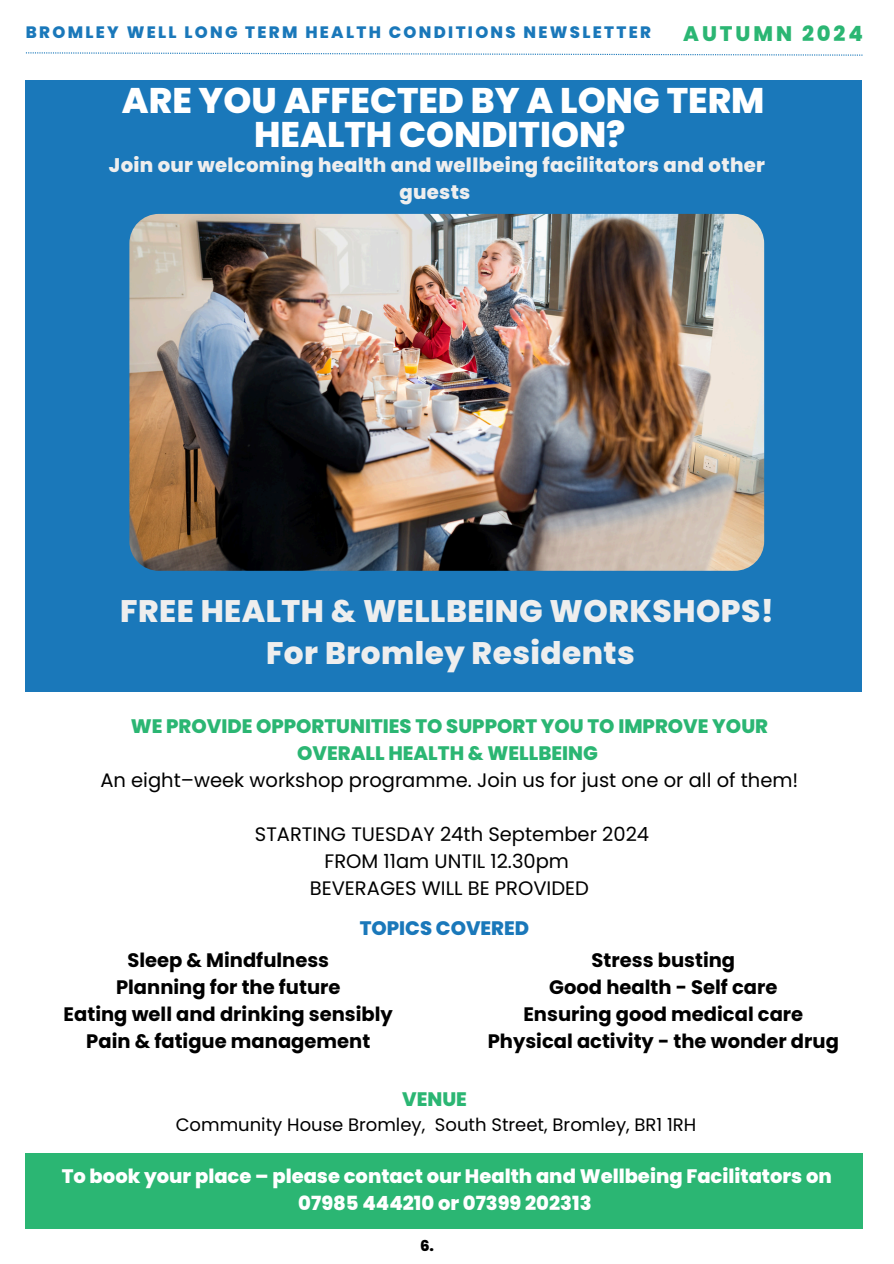
<style>
.page{position:relative;width:894px;height:1264px;background:#fff}
.page>*{position:absolute;margin:0;border:0;box-sizing:border-box;transform-origin:0 0}
.t1{font:800 35.55px/34.8px "Poppins";color:#fff;text-align:center}
.t2{font:800 31.05px "Poppins";letter-spacing:.015em;color:#eee}
.t3{font:800 21px "Poppins";letter-spacing:.14em;color:#2bb673}
.t4{font:800 19.65px/27px "Poppins";letter-spacing:.015em;color:#eee;text-align:center}
.t5{font:700 19.5px/27px "Poppins";color:#000;text-align:center}
.t6{font:800 19.5px/27px "Poppins";color:#2bb673;text-align:center}
.t7{font:800 19.5px/27px "Poppins";color:#fff;text-align:center}
.t8{font:19.5px/27px "Poppins";color:#000;text-align:center}
.t9{font:800 19.5px "Poppins";color:#1a78ba}
.t10{font:18px "Poppins";color:#000}
.t11{font:800 16.5px "Poppins";letter-spacing:.14em;color:#1a78ba}
.t12{font:800 15px "Poppins";color:#000}
.s1{font-weight:400;color:#000}
</style>
<div class="page">
<svg style="left:26px;top:52px;width:836px;height:4px"></svg>
<div style="left:26px;top:81px;width:835px;height:611px;background:#1a78ba"></div>
<img style="left:129px;top:214px;width:635px;height:357px;border-radius:30px">
<div style="left:26px;top:1153px;width:836px;height:75px;background:#2bb673"></div>
<p class="t11" style="left:26px;top:21px;width:626px">BROMLEY WELL LONG TERM HEALTH CONDITIONS NEWSLETTER</p>
<p class="t3" style="left:683px;top:19px;width:181px">AUTUMN 2024</p>
<h1 class="t1" style="left:122px;top:83px;width:644px">ARE YOU AFFECTED BY A LONG TERM<br>HEALTH CONDITION?</h1>
<h6 class="t4" style="left:109px;top:152px;width:657px">Join our welcoming health and wellbeing facilitators and other guests</h6>
<h2 class="t2" style="left:120px;top:589px;width:655px">FREE HEALTH &amp; WELLBEING WORKSHOPS!</h2>
<p class="t2" style="left:266px;top:632px;width:370px">For Bromley Residents</p>
<h5 class="t6" style="left:100px;top:712px;width:699px">WE PROVIDE OPPORTUNITIES TO SUPPORT YOU TO IMPROVE YOUR<br>OVERALL HEALTH &amp; WELLBEING<br><span class="s1">An eight–week workshop programme. Join us for just one or all of them!</span></h5>
<h5 class="t8" style="left:255px;top:820px;width:395px">STARTING TUESDAY 24th September 2024<br>FROM 11am UNTIL 12.30pm<br>BEVERAGES WILL BE PROVIDED</h5>
<h4 class="t9" style="left:359px;top:914px;width:171px">TOPICS COVERED</h4>
<h3 class="t5" style="left:64px;top:946px;width:330px">Sleep &amp; Mindfulness<br>Planning for the future<br>Eating well and drinking sensibly<br>Pain &amp; fatigue management</h3>
<h4 class="t5" style="left:487px;top:946px;width:352px">Stress busting<br>Good health - Self care<br>Ensuring good medical care<br>Physical activity - the wonder drug</h4>
<h3 class="t6" style="left:402px;top:1085px;width:66px">VENUE</h3>
<p class="t10" style="left:176px;top:1111px;width:522px">Community House Bromley, South Street, Bromley, BR1 1RH</p>
<p class="t7" style="left:62px;top:1162px;width:771px">To book your place – please contact our Health and Wellbeing Facilitators on<br>07985 444210 or 07399 202313</p>
<h4 class="t12" style="left:420px;top:1234px;width:16px">6.</h4>
</div>
